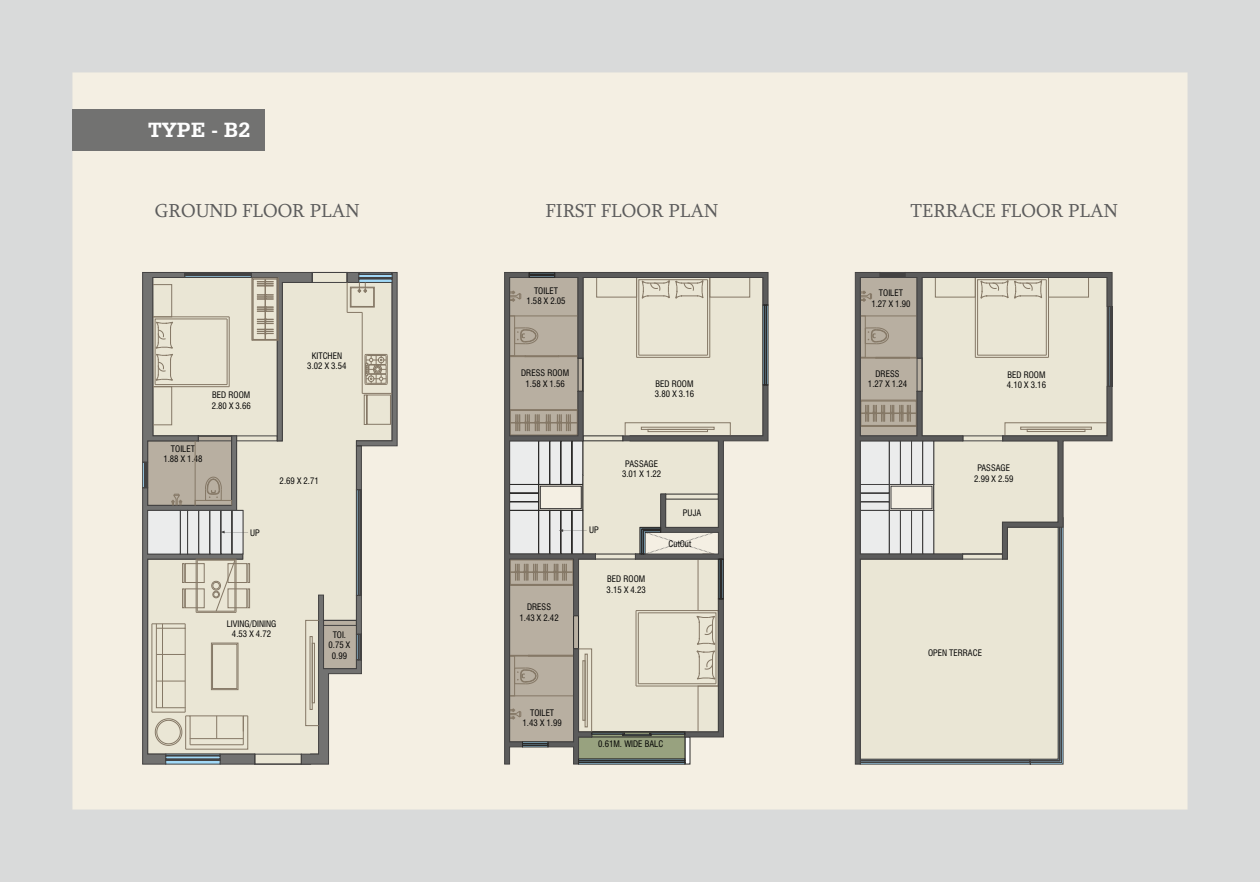
<style>
.page{position:relative;width:1260px;height:882px;background:#d9dada}
.page>*{position:absolute;margin:0;border:0;box-sizing:border-box;transform-origin:0 0}
.t1{font:700 21.88px "Serifa BT";color:#fefefe}
.t2{font:19.25px "Sylfaen";color:#5b5b5b}
.t3{font:condensed 8.75px/10.5px "Swiss 721 BT";color:#000;text-align:center}
</style>
<div class="page">
<div style="left:72px;top:72px;width:1116px;height:738px;background:#f4efe3"></div>
<div style="left:72px;top:110px;width:193px;height:41px;background:#727271"></div>
<svg style="left:509px;top:277px;width:13px;height:487px;background:#afa99f"></svg>
<svg style="left:522px;top:272px;width:246px;height:492px;background:#cecabd"></svg>
<svg style="left:142px;top:272px;width:250px;height:492px;background:#cbc7bc"></svg>
<svg style="left:198px;top:272px;width:159px;height:492px;background:#dcd8c9"></svg>
<hr style="left:265px;top:279px;width:1px;height:60px;background:#857866">
<div style="left:252px;top:278px;width:26px;height:62px;border:1px solid #857866"></div>
<svg style="left:257px;top:306px;width:17px;height:6px"></svg>
<svg style="left:257px;top:294px;width:17px;height:6px"></svg>
<svg style="left:257px;top:281px;width:17px;height:6px"></svg>
<svg style="left:257px;top:319px;width:17px;height:16px"></svg>
<div style="left:211px;top:643px;width:27px;height:47px;border:1px solid #857866"></div>
<div style="left:212px;top:644px;width:25px;height:45px;border:1px solid #857866"></div>
<hr style="left:152px;top:624px;width:33px;height:1px;background:#857866">
<hr style="left:152px;top:624px;width:1px;height:88px;background:#857866">
<hr style="left:152px;top:712px;width:33px;height:1px;background:#857866">
<hr style="left:185px;top:624px;width:1px;height:88px;background:#857866">
<svg style="left:156px;top:624px;width:30px;height:84px;background:#dbd6c5"></svg>
<svg style="left:155px;top:716px;width:93px;height:33px;background:#dbd5c4"></svg>
<div style="left:310px;top:636px;width:2px;height:74px;border:1px solid #857866"></div>
<div style="left:312px;top:643px;width:3px;height:60px;border:1px solid #857866"></div>
<hr style="left:196px;top:559px;width:1px;height:53px;background:#857866">
<hr style="left:197px;top:560px;width:1px;height:51px;background:#857866">
<hr style="left:236px;top:559px;width:1px;height:53px;background:#857866">
<hr style="left:235px;top:560px;width:1px;height:51px;background:#857866">
<div style="left:182px;top:563px;width:2px;height:20px;border:1px solid #857866"></div>
<div style="left:185px;top:563px;width:19px;height:20px;border:1px solid #857866"></div>
<svg style="left:211px;top:561px;width:24px;height:50px"></svg>
<div style="left:248px;top:563px;width:2px;height:20px;border:1px solid #857866"></div>
<div style="left:228px;top:563px;width:19px;height:20px;border:1px solid #857866"></div>
<svg style="left:182px;top:589px;width:2px;height:19px"></svg>
<div style="left:185px;top:589px;width:19px;height:19px;border:1px solid #857866"></div>
<svg style="left:248px;top:589px;width:2px;height:19px"></svg>
<div style="left:228px;top:589px;width:19px;height:19px;border:1px solid #857866"></div>
<hr style="left:196px;top:559px;width:40px;height:1px;background:#857866">
<hr style="left:197px;top:560px;width:38px;height:1px;background:#857866">
<hr style="left:196px;top:612px;width:40px;height:1px;background:#857866">
<hr style="left:197px;top:611px;width:38px;height:1px;background:#857866">
<hr style="left:195px;top:441px;width:1px;height:64px;background:#857866">
<svg style="left:147px;top:477px;width:101px;height:77px;background:#c2bfba"></svg>
<div style="left:195px;top:500px;width:37px;height:6px;border:1px solid #857866"></div>
<hr style="left:229px;top:317px;width:1px;height:70px;background:#857866">
<hr style="left:153px;top:317px;width:76px;height:1px;background:#857866">
<hr style="left:153px;top:387px;width:76px;height:1px;background:#857866">
<svg style="left:155px;top:319px;width:72px;height:66px;background:#e1ddcc"></svg>
<hr style="left:227px;top:319px;width:1px;height:66px;background:#857866">
<div style="left:153px;top:387px;width:19px;height:38px;border:1px solid #857866"></div>
<div style="left:153px;top:284px;width:19px;height:33px;border:1px solid #857866"></div>
<svg style="left:365px;top:354px;width:23px;height:31px"></svg>
<hr style="left:362px;top:312px;width:1px;height:81px;background:#857866">
<hr style="left:347px;top:282px;width:1px;height:30px;background:#857866">
<svg style="left:347px;top:312px;width:15px;height:1px"></svg>
<div style="left:350px;top:287px;width:24px;height:20px;border:1px solid #857866"></div>
<svg style="left:358px;top:282px;width:9px;height:11px"></svg>
<div style="left:367px;top:395px;width:24px;height:29px;border:1px solid #857866"></div>
<div style="left:364px;top:395px;width:3px;height:30px;border:1px solid #857866"></div>
<hr style="left:362px;top:393px;width:30px;height:1px;background:#857866">
<svg style="left:855px;top:272px;width:257px;height:492px;background:#d7d3c5"></svg>
<h1 class="t1" style="left:148px;top:121px;width:104px">TYPE - B2</h1>
<h2 class="t2" style="left:155px;top:203px;width:206px">GROUND FLOOR PLAN</h2>
<h2 class="t2" style="left:546px;top:203px;width:174px">FIRST FLOOR PLAN</h2>
<h2 class="t2" style="left:911px;top:203px;width:209px">TERRACE FLOOR PLAN</h2>
<p class="t3" style="left:212px;top:391px;width:41px;text-align:left">BED ROOM<br>2.80 X 3.66</p>
<p class="t3" style="left:163px;top:444px;width:41px">TOILET<br>1.88 X 1.48</p>
<p class="t3" style="left:250px;top:528px;width:11px">UP</p>
<p class="t3" style="left:307px;top:351px;width:41px">KITCHEN<br>3.02 X 3.54</p>
<p class="t3" style="left:280px;top:476px;width:41px">2.69 X 2.71</p>
<p class="t3" style="left:227px;top:619px;width:51px">LIVING/DINING<br>4.53 X 4.72</p>
<p class="t3" style="left:329px;top:630px;width:23px">TOI.<br>0.75 X<br>0.99</p>
<p class="t3" style="left:526px;top:286px;width:41px">TOILET<br>1.58 X 2.05</p>
<p class="t3" style="left:521px;top:369px;width:50px">DRESS ROOM<br>1.58 X 1.56</p>
<p class="t3" style="left:655px;top:379px;width:41px;text-align:left">BED ROOM<br>3.80 X 3.16</p>
<p class="t3" style="left:520px;top:603px;width:41px">DRESS<br>1.43 X 2.42</p>
<p class="t3" style="left:622px;top:459px;width:41px">PASSAGE<br>3.01 X 1.22</p>
<p class="t3" style="left:589px;top:526px;width:11px">UP</p>
<p class="t3" style="left:607px;top:575px;width:41px;text-align:left">BED ROOM<br>3.15 X 4.23</p>
<p class="t3" style="left:683px;top:509px;width:20px">PUJA</p>
<p class="t3" style="left:669px;top:539px;width:24px">CutOut</p>
<p class="t3" style="left:523px;top:708px;width:41px">TOILET<br>1.43 X 1.99</p>
<p class="t3" style="left:598px;top:740px;width:67px">0.61M. WIDE BALC</p>
<p class="t3" style="left:871px;top:289px;width:41px">TOILET<br>1.27 X 1.90</p>
<p class="t3" style="left:868px;top:369px;width:41px">DRESS<br>1.27 X 1.24</p>
<p class="t3" style="left:1007px;top:370px;width:41px;text-align:left">BED ROOM<br>4.10 X 3.16</p>
<p class="t3" style="left:974px;top:464px;width:41px">PASSAGE<br>2.99 X 2.59</p>
<p class="t3" style="left:928px;top:648px;width:55px">OPEN TERRACE</p>
</div>
